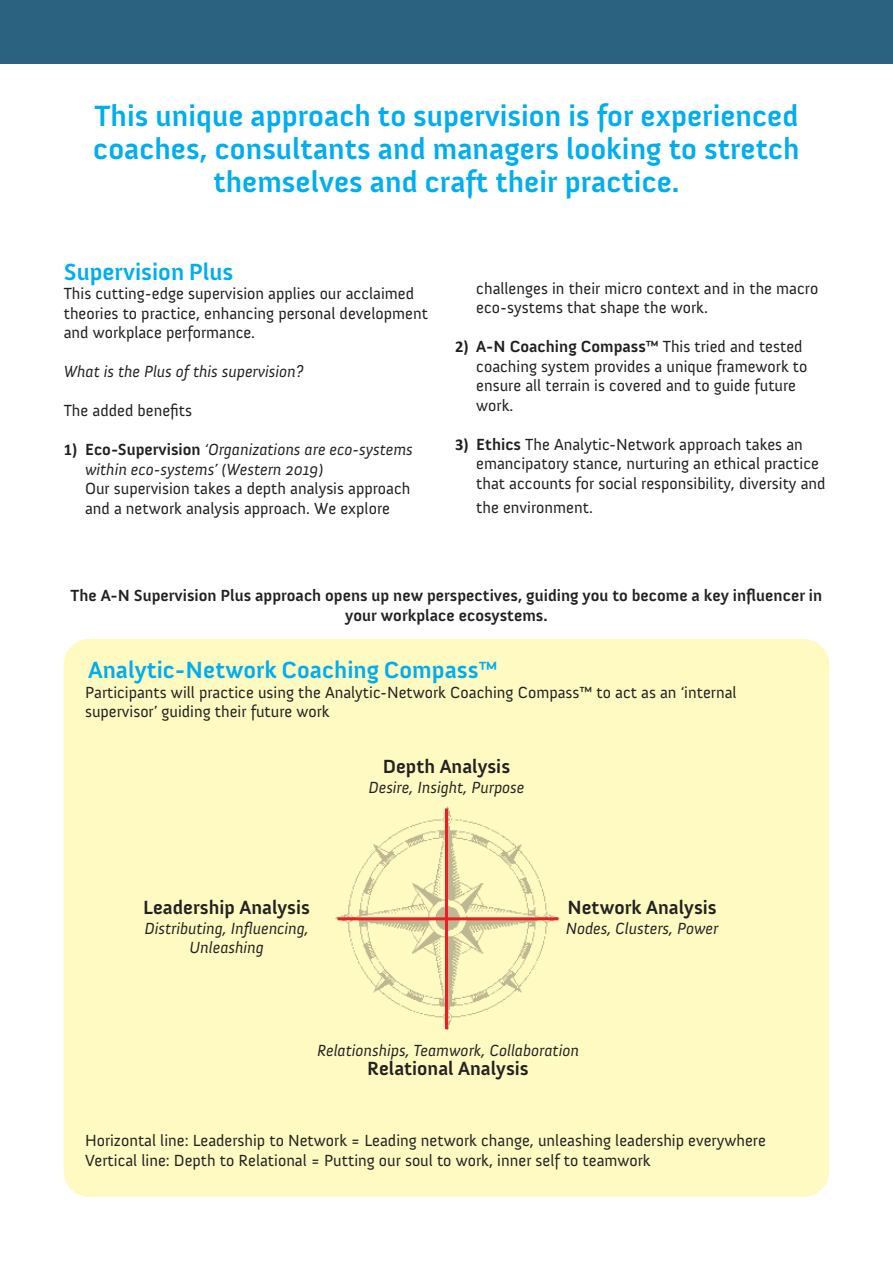
<style>
.page{position:relative;width:893px;height:1263px;background:#fff}
.page>*{position:absolute;margin:0;border:0;box-sizing:border-box;transform-origin:0 0}
.Normal_wrd_2{font:700 30px/33px "Anivers";color:#00aeef;text-align:center}
.blue_head{font:700 24px "Anivers";color:#00aeef}
.Normal_wrd_3{font:700 19.5px "Anivers";color:#222}
.Normal__Web{font:16.5px/19.5px "Anivers";color:#231f20}
.Normal_wrd_3-2{font:16.5px/19.5px "Anivers";color:#222}
.Normal_wrd_3-3{font:italic 16.5px "Anivers";color:#222}
.Normal_wrd_3-4{font:700 16.5px/19.5px "Anivers";color:#222;text-align:center}
.Normal__Web-2{font:italic 16.5px/19.5px "Anivers";color:#231f20}
.s1{font-family:"Calibri";font-weight:700;font-style:normal}
.s2{font-weight:700;font-style:normal}
.s3{font-family:"Calibri";font-weight:700}
.s4{font-weight:700}
</style>
<div class="page">
<div style="left:0;top:0;width:893px;height:64px;background:#2b627f"></div>
<div style="left:64px;top:639px;width:765px;height:558px;background:#fffac1;border-radius:26px"></div>
<img style="left:335px;top:806px;width:225px;height:225px">
<hr style="left:445px;top:808px;width:3px;height:221px;background:#ee1d23">
<hr style="left:338px;top:917px;width:220px;height:3px;background:#ee1d23">
<p class="Normal_wrd_2" style="left:93px;top:100px;width:708px">This unique approach to supervision is for experienced coaches, consultants and managers looking to stretch themselves and craft their practice.</p>
<p class="blue_head" style="left:64px;top:259px;width:171px">Supervision Plus</p>
<p class="Normal__Web" style="left:64px;top:284px;width:366px">This cutting-edge supervision applies our acclaimed theories to practice, enhancing personal development and workplace performance.</p>
<p class="Normal__Web-2" style="left:64px;top:362px;width:241px">What is the Plus of this supervision?</p>
<p class="Normal__Web" style="left:64px;top:401px;width:130px">The added benefits</p>
<p class="Normal__Web-2" style="left:85px;top:440px;width:329px;text-indent:-21px"><span class="s1">1)</span> <span class="s2">Eco-Supervision</span> ‘Organizations are eco-systems within eco-systems’ (Western 2019)</p>
<p class="Normal__Web" style="left:85px;top:479px;width:327px">Our supervision takes a depth analysis approach and a network analysis approach. We explore</p>
<p class="Normal__Web" style="left:476px;top:279px;width:344px">challenges in their micro context and in the macro eco-systems that shape the work.</p>
<p class="Normal__Web" style="left:476px;top:337px;width:333px;text-indent:-21px"><span class="s3">2)</span> <span class="s4">A-N Coaching Compass™</span> This tried and tested coaching system provides a unique framework to ensure all terrain is covered and to guide future work.</p>
<p class="Normal__Web" style="left:476px;top:435px;width:351px;text-indent:-21px"><span class="s3">3)</span> <span class="s4">Ethics</span> The Analytic-Network approach takes an emancipatory stance, nurturing an ethical practice that accounts for social responsibility, diversity and</p>
<p class="Normal__Web" style="left:476px;top:498px;width:118px">the environment.</p>
<p class="Normal_wrd_3-4" style="left:71px;top:586px;width:753px">The A-N Supervision Plus approach opens up new perspectives, guiding you to become a key influencer in your workplace ecosystems.</p>
<p class="blue_head" style="left:88px;top:657px;width:411px">Analytic-Network Coaching Compass™</p>
<p class="Normal_wrd_3-2" style="left:85px;top:683px;width:653px">Participants will practice using the Analytic-Network Coaching Compass™ to act as an ‘internal supervisor’ guiding their future work</p>
<p class="Normal_wrd_3" style="left:383px;top:756px;width:129px">Depth Analysis</p>
<p class="Normal_wrd_3-3" style="left:368px;top:778px;width:157px">Desire, Insight, Purpose</p>
<p class="Normal_wrd_3" style="left:143px;top:897px;width:168px">Leadership Analysis</p>
<p class="Normal_wrd_3-3" style="left:144px;top:919px;width:166px">Distributing, Influencing,</p>
<p class="Normal_wrd_3-3" style="left:189px;top:938px;width:76px">Unleashing</p>
<p class="Normal_wrd_3" style="left:567px;top:897px;width:151px">Network Analysis</p>
<p class="Normal_wrd_3-3" style="left:566px;top:919px;width:154px">Nodes, Clusters, Power</p>
<p class="Normal_wrd_3-3" style="left:317px;top:1041px;width:263px">Relationships, Teamwork, Collaboration</p>
<p class="Normal_wrd_3" style="left:367px;top:1058px;width:163px">Relational Analysis</p>
<p class="Normal_wrd_3-2" style="left:85px;top:1131px;width:682px">Horizontal line: Leadership to Network = Leading network change, unleashing leadership everywhere</p>
<p class="Normal_wrd_3-2" style="left:85px;top:1151px;width:567px">Vertical line: Depth to Relational = Putting our soul to work, inner self to teamwork</p>
</div>
